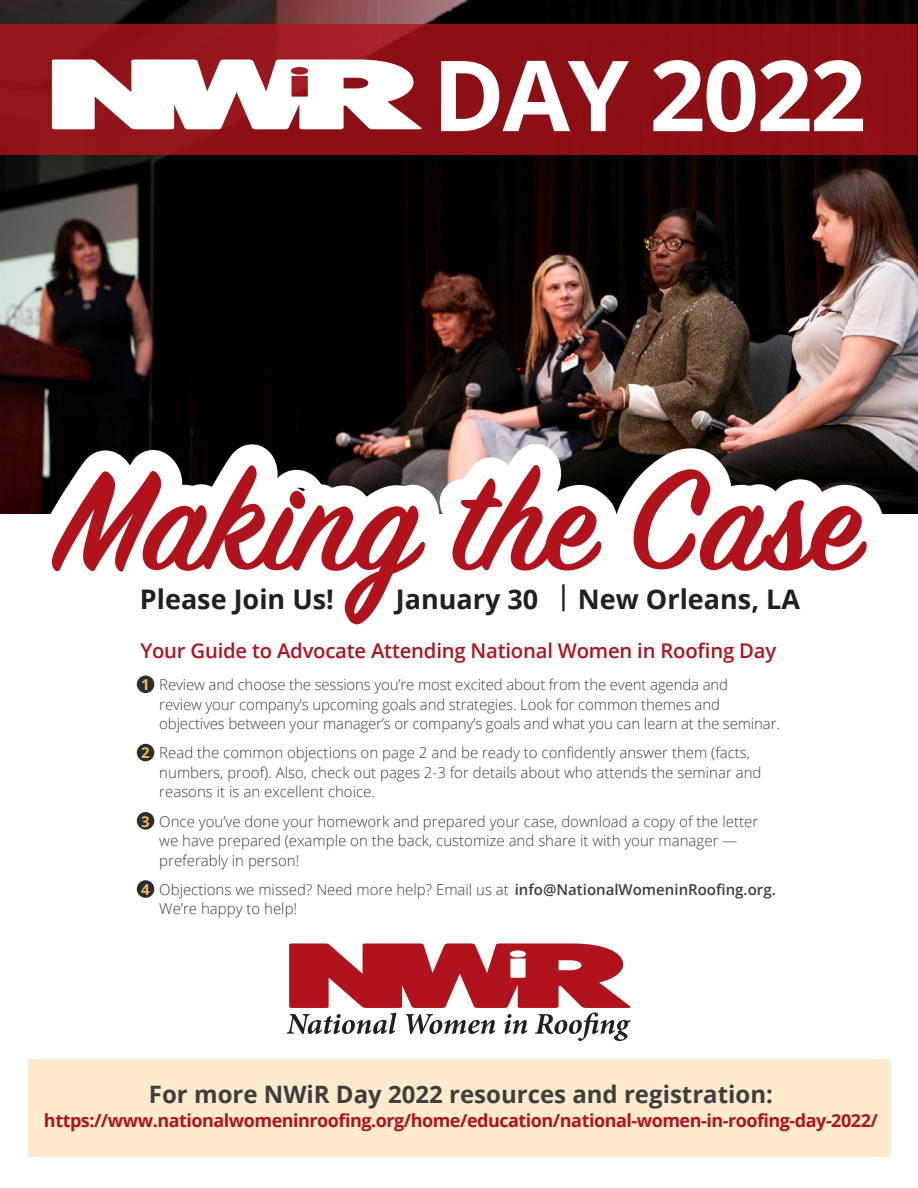
<style>
.page{position:relative;width:918px;height:1188px;background:#fff}
.page>*{position:absolute;margin:0;border:0;box-sizing:border-box;transform-origin:0 0}
.t1{font:600 155.85px "Sign Painter House Script";color:#b0131c}
.Headings{font:700 98.1px "Open Sans";letter-spacing:-.025em;color:#fff}
.Bodycopy{font:700 27px "Open Sans";color:#231f20}
.Bodycopy-2{font:700 27px "Open Sans";color:#231f20}
.t2{font:700 24px "Open Sans";color:#3e3e3f}
.Headings-2{font:600 20.25px "Open Sans";letter-spacing:-.01em;color:#b0131c}
.t3{font:700 18px "Open Sans";letter-spacing:-.025em;color:#b0131c}
.Bodycopy-3{font:300 15px/19.5px "Open Sans";color:#3e3e3f}
.Bodycopy-4{font:700 15px "Open Sans";color:#fbb948}
.s1{font-style:inherit}
.s2{font-weight:600}
.s3{font-weight:700;color:#fbb948}
</style>
<div class="page">
<img style="left:0;top:0;width:918px;height:420px">
<div style="left:1px;top:25px;width:916px;height:130px;background:#8d0f16"></div>
<svg style="left:287px;top:943px;width:344px;height:98px"></svg>
<svg style="left:52px;top:60px;width:370px;height:69px"></svg>
<div style="left:137px;top:880px;width:17px;height:18px;background:#272e35;border-radius:50%"></div>
<div style="left:28px;top:1059px;width:862px;height:98px;background:#feeacd"></div>
<svg style="left:0;top:167px;width:350px;height:720px"></svg>
<svg style="left:113px;top:378px;width:210px;height:42px;background:#010001"></svg>
<svg style="left:333px;top:409px;width:273px;height:292px"></svg>
<svg style="left:689px;top:401px;width:155px;height:19px;background:#805f52"></svg>
<svg style="left:93px;top:420px;width:825px;height:250px"></svg>
<p class="Headings" style="left:432px;top:26px;width:435px">DAY 202<span class="s1">2</span></p>
<p class="t1" style="left:57px;top:427px;width:806px">Making the Case</p>
<p class="Bodycopy-2" style="left:140px;top:580px;width:196px">Please Join Us!</p>
<p class="Bodycopy" style="left:556px;top:580px;width:246px"><span class="s2">|</span> New Orleans, LA</p>
<p class="Bodycopy" style="left:396px;top:580px;width:144px">January 30</p>
<p class="Headings-2" style="left:140px;top:636px;width:637px">Your Guide to Advocate Attending National Women in Roofing Day</p>
<p class="Bodycopy-4" style="left:141px;top:674px;width:10px">1</p>
<p class="Bodycopy-3" style="left:159px;top:674px;width:622px">Review and choose the sessions you’re most excited about from the event agenda and<br>review your company’s upcoming goals and strategies. Look for common themes and objectives between your manager’s or company’s goals and what you can learn at the seminar.</p>
<p class="Bodycopy-4" style="left:141px;top:742px;width:10px">2</p>
<p class="Bodycopy-3" style="left:159px;top:743px;width:604px">Read the common objections on page 2 and be ready to confidently answer them (facts, numbers, proof). Also, check out pages 2-3 for details about who attends the seminar and reasons it is an excellent choice.</p>
<p class="Bodycopy-4" style="left:141px;top:811px;width:10px">3</p>
<p class="Bodycopy-3" style="left:159px;top:811px;width:600px">Once you’ve done your homework and prepared your case, download a copy of the letter we have prepared (example on the back, customize and share it with your manager — preferably in person!</p>
<p class="Bodycopy-3" style="left:159px;top:879px;width:618px;text-indent:-18px"><span class="s3">4</span> Objections we missed? Need more help? Email us at <span class="s2">info@NationalWomeninRoofing.org.<br></span>We’re happy to help!</p>
<p class="t2" style="left:149px;top:1077px;width:626px">For more NWiR Day 202<span class="s1">2</span> resources and registration:</p>
<p class="t3" style="left:44px;top:1108px;width:835px">https://www.nationalwomeninroofing.org/home/education/national-women-in-roofing-day-2022/</p>
</div>
